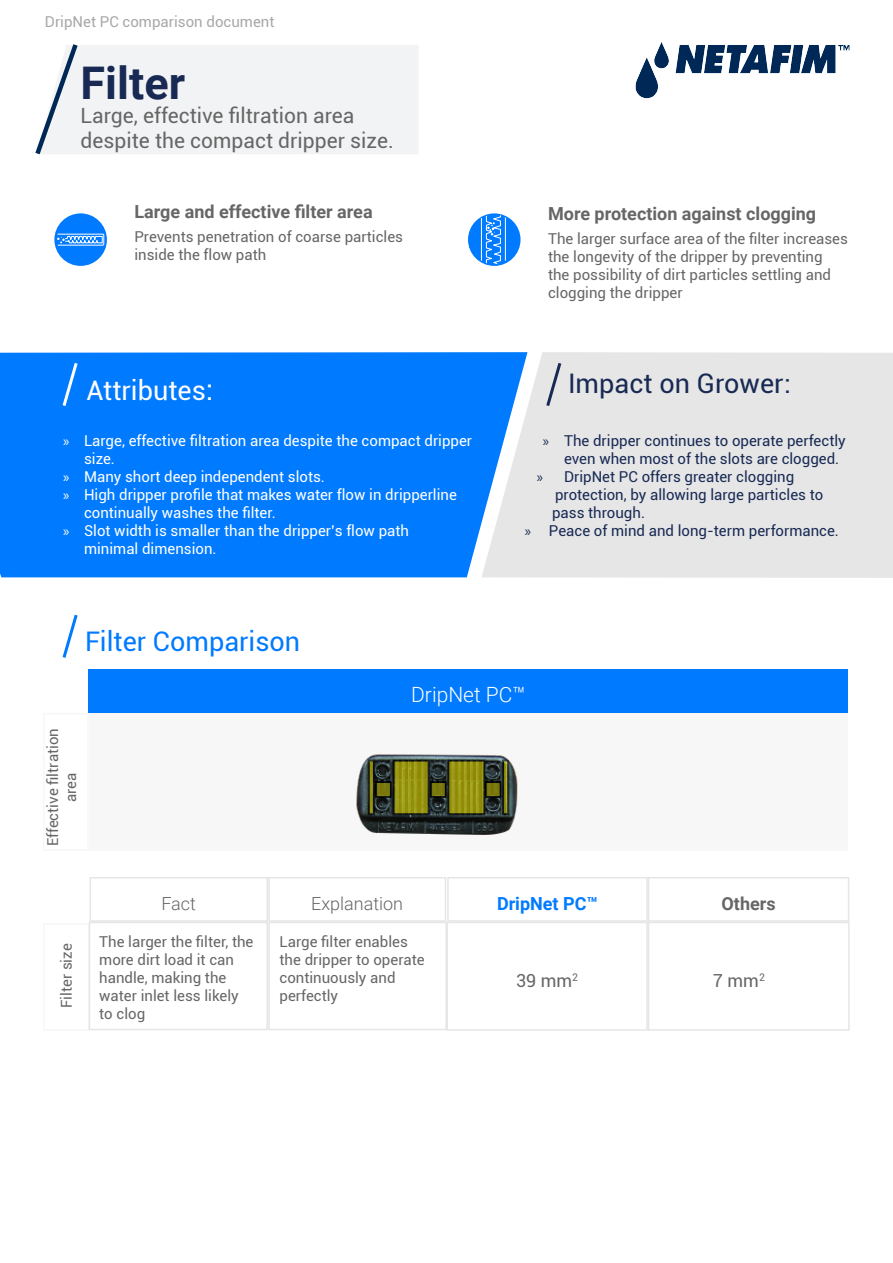
<style>
.page{position:relative;width:893px;height:1263px;background:#fff}
.page>*{position:absolute;margin:0;border:0;box-sizing:border-box;transform-origin:0 0}
.t1{font:700 45px "Roboto";color:#182a54}
.t2{font:27px "Roboto";color:#007aff}
.t3{font:27px "Roboto";color:#182a54}
.t4{font:27px "Roboto";color:#fff}
.t5{font:21px/25.2px "Roboto";color:#666}
.t6{font:300 21px "Roboto";color:#fff}
.t7{font:700 18px "Roboto";color:#666}
.t8{font:300 18px "Roboto";color:#666}
.t9{font:700 18px "Roboto";color:#007aff}
.names_image{font:18px "Roboto";color:#666}
.names_image-2{font:15px/18px "Roboto";color:#666}
.t10{font:15px/18px "Roboto";color:#fff}
.t11{font:15px/18px "Roboto";color:#182a54}
.names_image-3{font:15px "Roboto";color:#a8a8a8}
.s1{font-size:30px}
.s2{font-family:"Myriad Pro"}
</style>
<div class="page">
<img style="left:635px;top:42px;width:215px;height:57px">
<svg style="left:35px;top:44px;width:383px;height:111px"></svg>
<div style="left:54px;top:213px;width:53px;height:53px;background:#007aff;border-radius:50%"></div>
<svg style="left:57px;top:233px;width:48px;height:13px"></svg>
<div style="left:468px;top:213px;width:52px;height:53px;background:#007aff;border-radius:50%"></div>
<svg style="left:486px;top:215px;width:15px;height:50px"></svg>
<hr style="left:481px;top:218px;width:1px;height:43px;background:#fff">
<hr style="left:505px;top:217px;width:1px;height:44px;background:#fff">
<div style="left:0;top:352px;width:481px;height:225px;background:#007aff"></div>
<svg style="left:481px;top:352px;width:412px;height:226px;background:#dce2e7"></svg>
<svg style="left:60px;top:360px;width:20px;height:49px"></svg>
<svg style="left:544px;top:360px;width:20px;height:49px"></svg>
<div style="left:89px;top:670px;width:759px;height:181px;background:#f7f7f7"></div>
<div style="left:89px;top:670px;width:759px;height:43px;background:#007aff"></div>
<svg style="left:62px;top:614px;width:16px;height:44px"></svg>
<div style="left:43px;top:923px;width:46px;height:108px;border:2px solid #f7f7f7"></div>
<div style="left:89px;top:922px;width:179px;height:108px;border:2px solid #e6e6e6"></div>
<div style="left:268px;top:922px;width:179px;height:108px;border:2px solid #e6e6e6"></div>
<div style="left:446px;top:922px;width:202px;height:109px;border:2px solid #e6e6e6"></div>
<div style="left:648px;top:922px;width:202px;height:109px;border:2px solid #e6e6e6"></div>
<div style="left:447px;top:877px;width:201px;height:45px;border:2px solid #e6e6e6"></div>
<div style="left:89px;top:877px;width:179px;height:45px;border:2px solid #e6e6e6"></div>
<div style="left:268px;top:877px;width:178px;height:45px;border:2px solid #e6e6e6"></div>
<div style="left:648px;top:877px;width:201px;height:45px;border:2px solid #e6e6e6"></div>
<img style="left:356px;top:754px;width:162px;height:80px">
<div style="left:376px;top:782px;width:15px;height:15px;background:#7a780e"></div>
<div style="left:375px;top:781px;width:17px;height:17px;border:2px solid #000"></div>
<div style="left:431px;top:782px;width:15px;height:15px;background:#7a780e"></div>
<div style="left:430px;top:781px;width:17px;height:17px;border:2px solid #000"></div>
<div style="left:486px;top:782px;width:15px;height:15px;background:#7a780e"></div>
<div style="left:485px;top:781px;width:17px;height:17px;border:2px solid #000"></div>
<p class="names_image-3" style="left:45px;top:11px;width:231px">DripNet PC comparison document</p>
<p class="t1" style="left:81px;top:52px;width:106px">Filter</p>
<p class="t5" style="left:81px;top:102px;width:314px">Large, effective filtration area despite the compact dripper size.</p>
<p class="t7" style="left:134px;top:199px;width:240px">Large and effective filter area</p>
<p class="names_image-2" style="left:134px;top:227px;width:270px">Prevents penetration of coarse particles inside the flow path</p>
<p class="t7" style="left:548px;top:201px;width:270px">More protection against clogging</p>
<p class="names_image-2" style="left:548px;top:229px;width:301px">The larger surface area of the filter increases the longevity of the dripper by preventing<br>the possibility of dirt particles settling and clogging the dripper</p>
<p class="t4" style="left:86px;top:371px;width:128px">Attributes<span class="s1">:</span></p>
<p class="t3" style="left:568px;top:364px;width:224px">Impact on Grower:</p>
<p class="t11" style="left:564px;top:431px;width:283px;text-indent:-21px"><span class="s2">»</span> The dripper continues to operate perfectly even when most of the slots are clogged.</p>
<p class="t11" style="left:552px;top:467px;width:273px;text-indent:-15px"><span class="s2">»</span> DripNet PC offers greater clogging protection, by allowing large particles to pass through.</p>
<p class="t11" style="left:525px;top:521px;width:316px"><span class="s2">»</span> Peace of mind and long-term performance.</p>
<p class="t10" style="left:84px;top:431px;width:390px;text-indent:-21px"><span class="s2">»</span> Large, effective filtration area despite the compact dripper size.</p>
<p class="t10" style="left:63px;top:467px;width:263px"><span class="s2">»</span> Many short deep independent slots.</p>
<p class="t10" style="left:84px;top:485px;width:374px;text-indent:-21px"><span class="s2">»</span> High dripper profile that makes water flow in dripperline continually washes the filter.</p>
<p class="t10" style="left:84px;top:521px;width:326px;text-indent:-21px"><span class="s2">»</span> Slot width is smaller than the dripper’s flow path minimal dimension.</p>
<p class="t2" style="left:85px;top:622px;width:217px">Filter Comparison</p>
<p class="names_image-2" style="left:43px;top:846px;width:119px;text-align:center;rotate:-90deg">Effective filtration area</p>
<p class="t6" style="left:411px;top:680px;width:116px">DripNet PC™</p>
<p class="names_image-2" style="left:57px;top:1008px;width:66px;rotate:-90deg">Filter size</p>
<p class="t8" style="left:161px;top:891px;width:36px">Fact</p>
<p class="t8" style="left:311px;top:891px;width:93px">Explanation</p>
<p class="t9" style="left:497px;top:891px;width:102px">DripNet PC™</p>
<p class="t7" style="left:721px;top:891px;width:56px">Others</p>
<p class="names_image-2" style="left:99px;top:932px;width:156px">The larger the filter, the more dirt load it can handle, making the water inlet less likely to clog</p>
<p class="names_image-2" style="left:280px;top:932px;width:147px">Large filter enables the dripper to operate continuously and perfectly</p>
<p class="names_image" style="left:516px;top:967px;width:64px">39 mm<sup>2</sup></p>
<p class="names_image" style="left:713px;top:967px;width:53px">7 mm<sup>2</sup></p>
</div>
